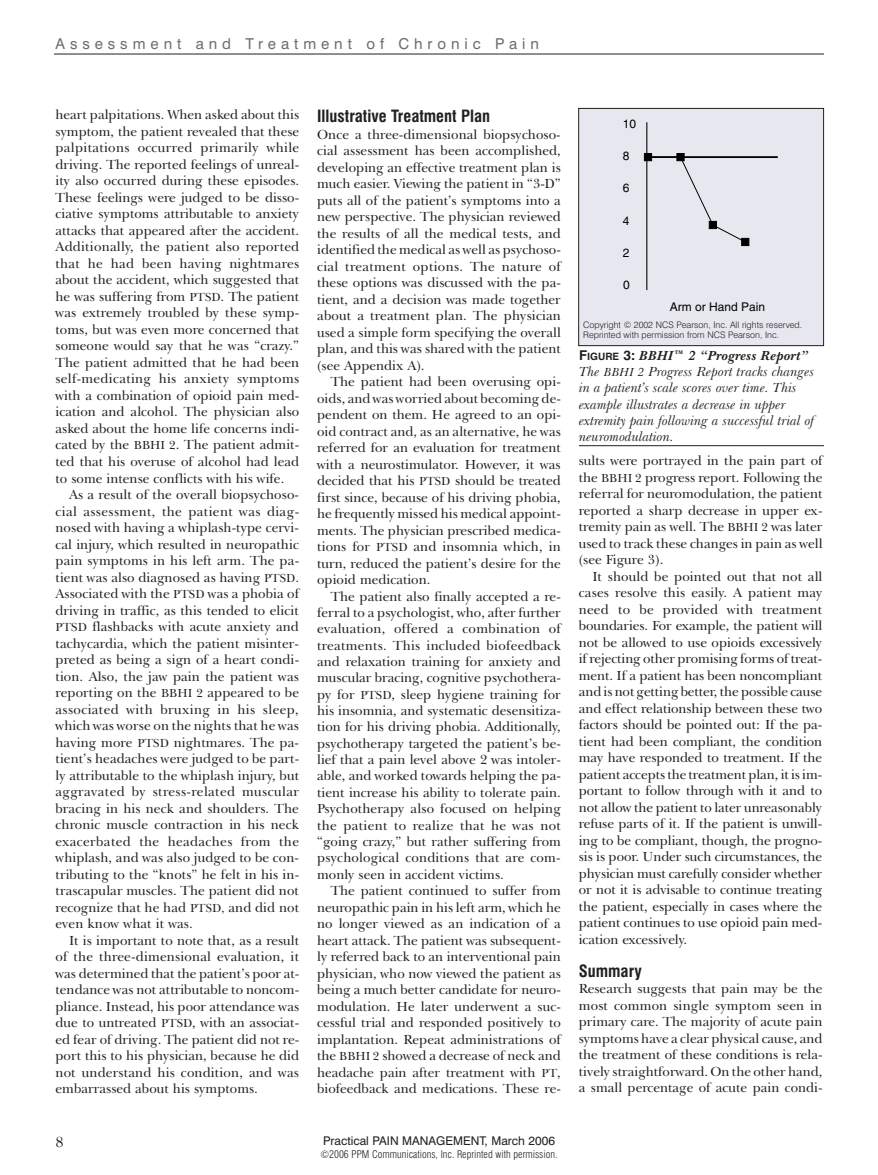
<style>
.page{position:relative;width:878px;height:1175px;background:#fff}
.page>*{position:absolute;margin:0;border:0;box-sizing:border-box;transform-origin:0 0}
.t1{font:700 condensed 16.5px "Swiss 721 BT";color:#231f20}
.t2{font:15px "Swiss 721 BT";letter-spacing:.33em;color:#6c6d70}
.t3{font:15px "New Baskerville IT Cby BT";color:#231f20}
.t4{font:13.5px/16.5px "New Baskerville IT Cby BT";color:#231f20;text-align:justify}
.t5{font:italic 13.5px/16.4px "New Baskerville IT Cby BT";color:#231f20}
.t6{font:12px "Swiss 721 BT";color:#231f20}
.t7{font:12px "Helvetica+SCCFYK";color:#000}
.t8{font:300 condensed 10.5px "Swiss 721 BT";color:#231f20}
.t9{font:300 9px/10.8px "Swiss 721 BT";color:#231f20}
.s1{font-size:12px}
.s2{font-family:"Swiss 721 BT";font-weight:700;font-style:normal}
.s3{font-family:"Swiss 721 BT";font-weight:700;font-style:normal;font-size:10.2px}
.s4{font-weight:700}
</style>
<div class="page">
<hr style="left:54px;top:54px;width:770px;height:1px;background:#231f20">
<div style="left:578px;top:108px;width:245px;height:237px;background:#e7e7f0"></div>
<hr style="left:646px;top:123px;width:1px;height:166px;background:#000">
<hr style="left:648px;top:156px;width:129px;height:2px;background:#000">
<svg style="left:644px;top:153px;width:105px;height:93px"></svg>
<div style="left:578px;top:108px;width:246px;height:238px;border:1px solid #231f20"></div>
<hr style="left:579px;top:445px;width:245px;height:1px;background:#231f20">
<p class="t2" style="left:56px;top:38px;width:485px">Assessment and Treatment of Chronic Pain</p>
<p class="t4" style="left:56px;top:108px;width:245px">heart palpitations. When asked about this symptom, the patient revealed that these palpitations occurred primarily while driving. The reported feelings of unreal&shy;ity also occurred during these episodes.<br>These feelings were judged to be disso&shy;ciative symptoms attributable to anxiety attacks that appeared after the accident.<br>Additionally, the patient also reported that he had been having nightmares about the accident, which suggested that he was suffering from <span class="s1">PTSD</span>. The patient was extremely troubled by these symp&shy;toms, but was even more concerned that someone would say that he was “crazy.” The patient admitted that he had been self-medicating his anxiety symptoms with a combination of opioid pain med&shy;ication and alcohol. The physician also asked about the home life concerns indi&shy;cated by the <span class="s1">BBHI 2</span>. The patient admit&shy;ted that his overuse of alcohol had lead to some intense conflicts with his wife.</p>
<p class="t4" style="left:55px;top:488px;width:245px;text-indent:14px">As a result of the overall biopsychoso&shy;cial assessment, the patient was diag&shy;nosed with having a whiplash-type cervi&shy;cal injury, which resulted in neuropathic pain symptoms in his left arm. The pa&shy;tient was also diagnosed as having <span class="s1">PTSD</span>.<br>Associated with the <span class="s1">PTSD</span> was a phobia of driving in traffic, as this tended to elicit <span class="s1">PTSD</span> flashbacks with acute anxiety and tachycardia, which the patient misinter&shy;preted as being a sign of a heart condi&shy;tion. Also, the jaw pain the patient was reporting on the <span class="s1">BBHI 2</span> appeared to be associated with bruxing in his sleep, which was worse on the nights that he was having more <span class="s1">PTSD</span> nightmares. The pa&shy;tient’s headaches were judged to be part&shy;ly attributable to the whiplash injury, but aggravated by stress-related muscular bracing in his neck and shoulders. The chronic muscle contraction in his neck exacerbated the headaches from the whiplash, and was also judged to be con&shy;tributing to the “knots” he felt in his in&shy;trascapular muscles. The patient did not recognize that he had <span class="s1">PTSD,</span> and did not even know what it was.</p>
<p class="t4" style="left:55px;top:933px;width:245px;text-indent:14px">It is important to note that, as a result of the three-dimensional evaluation, it was determined that the patient’s poor at&shy;tendance was not attributable to noncom&shy;pliance. Instead, his poor attendance was due to untreated <span class="s1">PTSD</span>, with an associat&shy;ed fear of driving. The patient did not re&shy;port this to his physician, because he did not understand his condition, and was embarrassed about his symptoms.</p>
<p class="t1" style="left:317px;top:110px;width:174px">Illustrative Treatment Plan</p>
<p class="t4" style="left:317px;top:127px;width:245px">Once a three-dimensional biopsychoso&shy;cial assessment has been accomplished, developing an effective treatment plan is much easier. Viewing the patient in “3-D” puts all of the patient’s symptoms into a new perspective. The physician reviewed the results of all the medical tests, and identified the medical as well as psychoso&shy;cial treatment options. The nature of these options was discussed with the pa&shy;tient, and a decision was made together about a treatment plan. The physician used a simple form specifying the overall plan, and this was shared with the patient (see Appendix A).</p>
<p class="t4" style="left:317px;top:375px;width:245px;text-indent:14px">The patient had been overusing opi&shy;oids, and was worried about becoming de&shy;pendent on them. He agreed to an opi&shy;oid contract and, as an alternative, he was referred for an evaluation for treatment with a neurostimulator. However, it was decided that his <span class="s1">PTSD</span> should be treated first since, because of his driving phobia, he frequently missed his medical appoint&shy;ments. The physician prescribed medica&shy;tions for <span class="s1">PTSD</span> and insomnia which, in turn, reduced the patient’s desire for the opioid medication.</p>
<p class="t4" style="left:317px;top:589px;width:245px;text-indent:14px">The patient also finally accepted a re&shy;ferral to a psychologist, who, after further evaluation, offered a combination of treatments. This included biofeedback and relaxation training for anxiety and muscular bracing, cognitive psychothera&shy;py for <span class="s1">PTSD</span>, sleep hygiene training for his insomnia, and systematic desensitiza&shy;tion for his driving phobia. Additionally, psychotherapy targeted the patient’s be&shy;lief that a pain level above 2 was intoler&shy;able, and worked towards helping the pa&shy;tient increase his ability to tolerate pain.<br>Psychotherapy also focused on helping the patient to realize that he was not “going crazy,” but rather suffering from psychological conditions that are com&shy;monly seen in accident victims.</p>
<p class="t4" style="left:317px;top:884px;width:245px;text-indent:14px">The patient continued to suffer from neuropathic pain in his left arm, which he no longer viewed as an indication of a heart attack. The patient was subsequent&shy;ly referred back to an interventional pain physician, who now viewed the patient as being a much better candidate for neuro&shy;modulation. He later underwent a suc&shy;cessful trial and responded positively to implantation. Repeat administrations of the <span class="s1">BBHI 2</span> showed a decrease of neck and headache pain after treatment with <span class="s1">PT</span>, biofeedback and medications. These re-</p>
<p class="t3" style="left:56px;top:1136px;width:10px">8</p>
<p class="t6" style="left:323px;top:1136px;width:233px">Practical PAIN MANAGEMENT, March 2006</p>
<p class="t8" style="left:320px;top:1150px;width:238px">©2006 PPM Communications, Inc. Reprinted with permission.</p>
<p class="t7" style="left:622px;top:119px;width:15px">10</p>
<p class="t7" style="left:623px;top:151px;width:8px">8</p>
<p class="t7" style="left:623px;top:184px;width:8px">6</p>
<p class="t7" style="left:623px;top:216px;width:8px">4</p>
<p class="t7" style="left:623px;top:249px;width:8px">2</p>
<p class="t7" style="left:623px;top:281px;width:8px">0</p>
<p class="t7" style="left:669px;top:303px;width:97px">Arm or Hand Pain</p>
<p class="t5" style="left:579px;top:349px;width:237px"><span class="s2">F</span><span class="s3">IGURE</span> <span class="s2">3:</span> <span class="s4">BBHI™ 2 “Progress Report” </span>The <span class="s1">BBHI 2</span> Progress Report tracks changes in a patient’s scale scores over time. This example illustrates a decrease in upper extremity pain following a successful trial of neuromodulation.</p>
<p class="t9" style="left:583px;top:320px;width:220px">Copyright © 2002 NCS Pearson, Inc. All rights reserved.<br>Reprinted with permission from NCS Pearson, Inc.</p>
<p class="t4" style="left:578px;top:454px;width:245px">sults were portrayed in the pain part of the <span class="s1">BBHI 2</span> progress report. Following the referral for neuromodulation, the patient reported a sharp decrease in upper ex&shy;tremity pain as well. The <span class="s1">BBHI 2</span> was later used to track these changes in pain as well (see Figure 3).</p>
<p class="t4" style="left:578px;top:569px;width:245px;text-indent:14px">It should be pointed out that not all cases resolve this easily. A patient may need to be provided with treatment boundaries. For example, the patient will not be allowed to use opioids excessively if rejecting other promising forms of treat&shy;ment. If a patient has been noncompliant and is not getting better, the possible cause and effect relationship between these two factors should be pointed out: If the pa&shy;tient had been compliant, the condition may have responded to treatment. If the patient accepts the treatment plan, it is im&shy;portant to follow through with it and to not allow the patient to later unreasonably refuse parts of it. If the patient is unwill&shy;ing to be compliant, though, the progno&shy;sis is poor. Under such circumstances, the physician must carefully consider whether or not it is advisable to continue treating the patient, especially in cases where the patient continues to use opioid pain med&shy;ication excessively.</p>
<p class="t1" style="left:579px;top:964px;width:65px">Summary</p>
<p class="t4" style="left:579px;top:982px;width:245px">Research suggests that pain may be the most common single symptom seen in primary care. The majority of acute pain symptoms have a clear physical cause, and the treatment of these conditions is rela&shy;tively straightforward. On the other hand, a small percentage of acute pain condi-</p>
</div>
